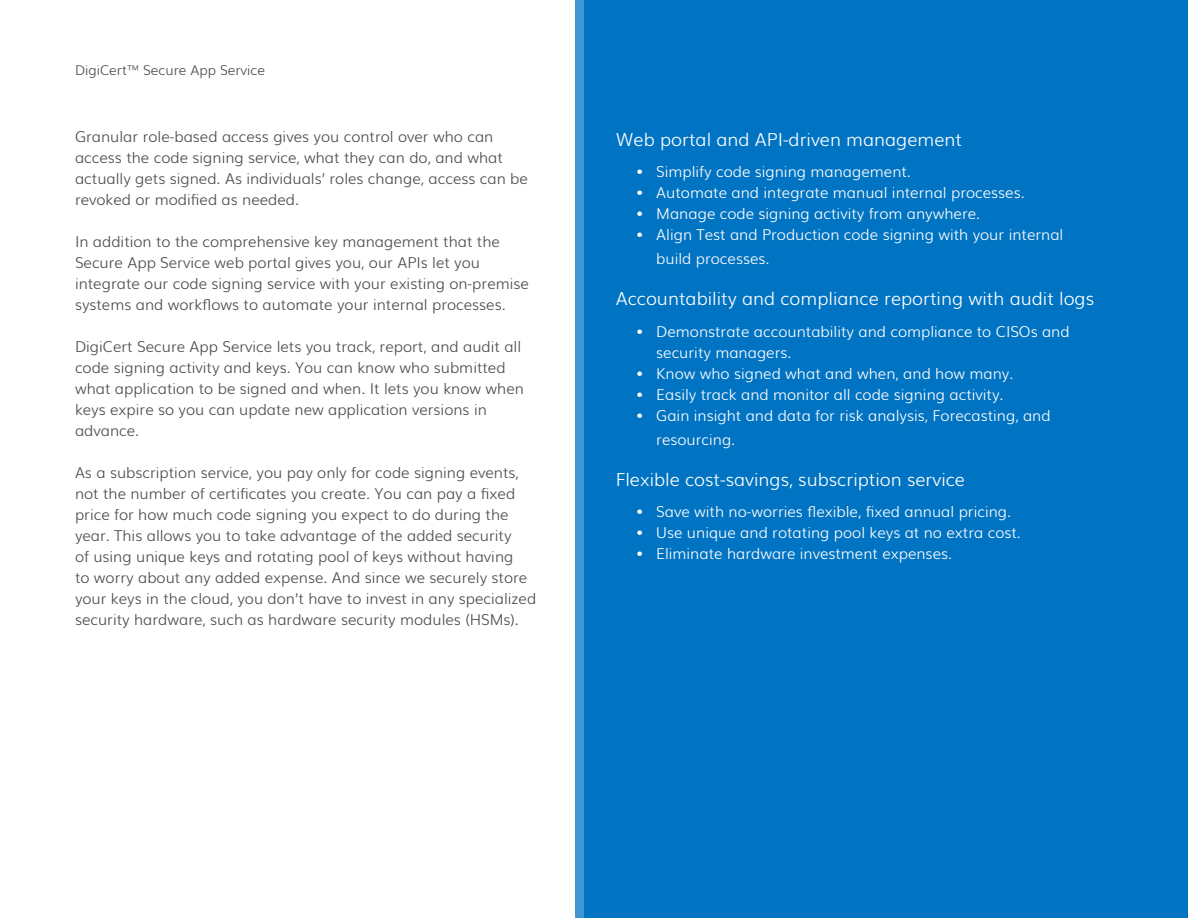
<style>
.page{position:relative;width:1188px;height:918px;background:#fff}
.page>*{position:absolute;margin:0;border:0;box-sizing:border-box;transform-origin:0 0}
.H4B_-_12_Auto_0__FFF{font:300 18px "Muli";color:#fff}
.P1_-_10_14_0__4C4C4D{font:300 15px/21px "Muli";color:#4c4c4d}
.t1{font:300 15px/24px "Muli";color:#fff}
.t2{font:300 13.5px "Muli";color:#4c4c4d}
</style>
<div class="page">
<div style="left:575px;top:0;width:9px;height:918px;background:#4096d1"></div>
<div style="left:584px;top:0;width:604px;height:918px;background:#0073c2"></div>
<p class="t2" style="left:75px;top:59px;width:191px">DigiCert™ Secure App Service</p>
<p class="P1_-_10_14_0__4C4C4D" style="left:75px;top:125px;width:455px">Granular role-based access gives you control over who can access the code signing service, what they can do, and what actually gets signed. As individuals’ roles change, access can be revoked or modified as needed.</p>
<p class="P1_-_10_14_0__4C4C4D" style="left:75px;top:230px;width:455px">In addition to the comprehensive key management that the Secure App Service web portal gives you, our APIs let you integrate our code signing service with your existing on-premise systems and workflows to automate your internal processes.</p>
<p class="P1_-_10_14_0__4C4C4D" style="left:75px;top:335px;width:450px">DigiCert Secure App Service lets you track, report, and audit all code signing activity and keys. You can know who submitted what application to be signed and when. It lets you know when keys expire so you can update new application versions in advance.</p>
<p class="P1_-_10_14_0__4C4C4D" style="left:75px;top:461px;width:463px">As a subscription service, you pay only for code signing events, not the number of certificates you create. You can pay a fixed price for how much code signing you expect to do during the year. This allows you to take advantage of the added security<br>of using unique keys and rotating pool of keys without having<br>to worry about any added expense. And since we securely store your keys in the cloud, you don’t have to invest in any specialized security hardware, such as hardware security modules (HSMs).</p>
<p class="H4B_-_12_Auto_0__FFF" style="left:616px;top:125px;width:348px">Web portal and API-driven management</p>
<p class="t1" style="left:636px;top:159px;width:276px">• Simplify code signing management.</p>
<p class="t1" style="left:636px;top:180px;width:390px">• Automate and integrate manual internal processes.</p>
<p class="t1" style="left:636px;top:201px;width:346px">• Manage code signing activity from anywhere.</p>
<p class="t1" style="left:656px;top:222px;width:409px;text-indent:-20px">• Align Test and Production code signing with your internal build processes.</p>
<p class="H4B_-_12_Auto_0__FFF" style="left:616px;top:285px;width:480px">Accountability and compliance reporting with audit logs</p>
<p class="t1" style="left:656px;top:320px;width:415px;line-height:21px;text-indent:-20px">• Demonstrate accountability and compliance to CISOs and security managers.</p>
<p class="t1" style="left:636px;top:360px;width:379px">• Know who signed what and when, and how many.</p>
<p class="t1" style="left:636px;top:381px;width:369px">• Easily track and monitor all code signing activity.</p>
<p class="t1" style="left:656px;top:402px;width:396px;text-indent:-20px">• Gain insight and data for risk analysis, Forecasting, and resourcing.</p>
<p class="H4B_-_12_Auto_0__FFF" style="left:616px;top:465px;width:351px">Flexible cost-savings, subscription service</p>
<p class="t1" style="left:636px;top:499px;width:377px">• Save with no-worries flexible, fixed annual pricing.</p>
<p class="t1" style="left:636px;top:520px;width:386px">• Use unique and rotating pool keys at no extra cost.</p>
<p class="t1" style="left:636px;top:541px;width:318px">• Eliminate hardware investment expenses.</p>
</div>
